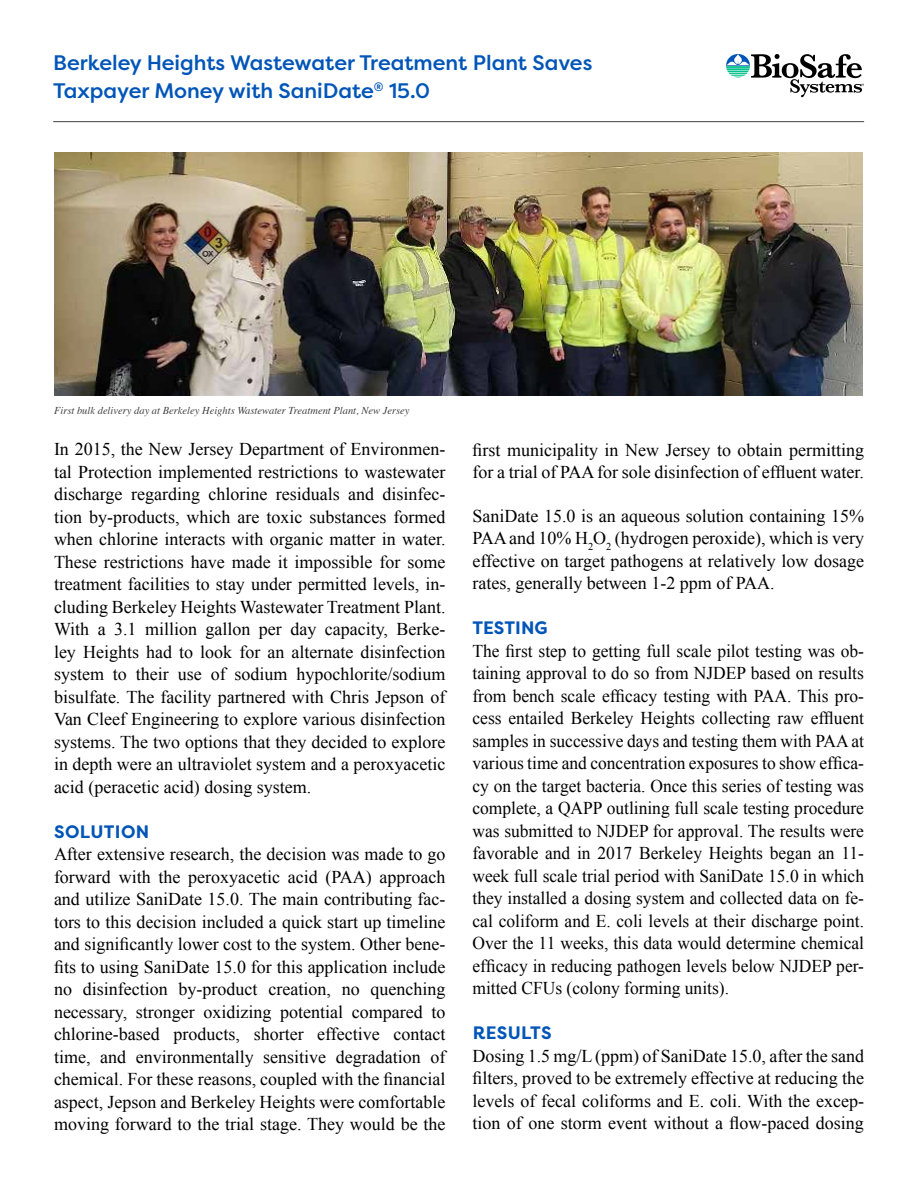
<style>
.page{position:relative;width:918px;height:1188px;background:#fff}
.page>*{position:absolute;margin:0;border:0;box-sizing:border-box;transform-origin:0 0}
.t1{font:500 21px/28.5px "Filson Pro";color:#0055b8}
.t2{font:18px/22.5px "Times New Roman";color:#000;text-align:justify}
.t3{font:700 18px "Filson Pro";letter-spacing:.02em;color:#0055b8}
.t4{font:700 18px "Filson Pro";color:#0055b8}
.t5{font:italic 10.5px "Times";color:#414042}
</style>
<div class="page">
<img style="left:54px;top:152px;width:809px;height:243px">
<hr style="left:53px;top:121px;width:811px;height:1px;background:#414042">
<svg style="left:726px;top:54px;width:138px;height:43px"></svg>
<p class="t1" style="left:53px;top:48px;width:541px">Berkeley Heights Wastewater Treatment Plant Saves<br>Taxpayer Money with SaniDate<sup>®</sup> 15.0</p>
<p class="t5" style="left:54px;top:401px;width:357px">First bulk delivery day at Berkeley Heights Wastewater Treatment Plant, New Jersey</p>
<p class="t2" style="left:54px;top:437px;width:393px">In 2015, the New Jersey Department of Environmen&shy;tal Protection implemented restrictions to wastewater discharge regarding chlorine residuals and disinfec&shy;tion by-products, which are toxic substances formed when chlorine interacts with organic matter in water.<br>These restrictions have made it impossible for some treatment facilities to stay under permitted levels, in&shy;cluding Berkeley Heights Wastewater Treatment Plant.<br>With a 3.1 million gallon per day capacity, Berke&shy;ley Heights had to look for an alternate disinfection system to their use of sodium hypochlorite/sodium bisulfate. The facility partnered with Chris Jepson of Van Cleef Engineering to explore various disinfection systems. The two options that they decided to explore in depth were an ultraviolet system and a peroxyacetic acid (peracetic acid) dosing system.</p>
<p class="t3" style="left:54px;top:820px;width:97px">SOLUTION</p>
<p class="t2" style="left:54px;top:842px;width:393px">After extensive research, the decision was made to go forward with the peroxyacetic acid (PAA) approach and utilize SaniDate 15.0. The main contributing fac&shy;tors to this decision included a quick start up timeline and significantly lower cost to the system. Other bene&shy;fits to using SaniDate 15.0 for this application include no disinfection by-product creation, no quenching necessary, stronger oxidizing potential compared to chlorine-based products, shorter effective contact time, and environmentally sensitive degradation of chemical. For these reasons, coupled with the financial aspect, Jepson and Berkeley Heights were comfortable moving forward to the trial stage. They would be the</p>
<p class="t2" style="left:472px;top:438px;width:393px">first municipality in New Jersey to obtain permitting for a trial of PAA for sole disinfection of effluent water.</p>
<p class="t2" style="left:472px;top:504px;width:393px">SaniDate 15.0 is an aqueous solution containing 15% PAA and 10% H<sub>2</sub>O<sub>2</sub> (hydrogen peroxide), which is very effective on target pathogens at relatively low dosage rates, generally between 1-2 ppm of PAA.</p>
<p class="t4" style="left:473px;top:617px;width:77px">TESTING</p>
<p class="t2" style="left:472px;top:639px;width:393px">The first step to getting full scale pilot testing was ob&shy;taining approval to do so from NJDEP based on results from bench scale efficacy testing with PAA. This pro&shy;cess entailed Berkeley Heights collecting raw effluent samples in successive days and testing them with PAA at various time and concentration exposures to show effica&shy;cy on the target bacteria. Once this series of testing was complete, a QAPP outlining full scale testing procedure was submitted to NJDEP for approval. The results were favorable and in 2017 Berkeley Heights began an 11- week full scale trial period with SaniDate 15.0 in which they installed a dosing system and collected data on fe&shy;cal coliform and E. coli levels at their discharge point.<br>Over the 11 weeks, this data would determine chemical efficacy in reducing pathogen levels below NJDEP per&shy;mitted CFUs (colony forming units).</p>
<p class="t3" style="left:473px;top:1022px;width:81px">RESULTS</p>
<p class="t2" style="left:472px;top:1044px;width:393px">Dosing 1.5 mg/L (ppm) of SaniDate 15.0, after the sand filters, proved to be extremely effective at reducing the levels of fecal coliforms and E. coli. With the excep&shy;tion of one storm event without a flow-paced dosing</p>
</div>
